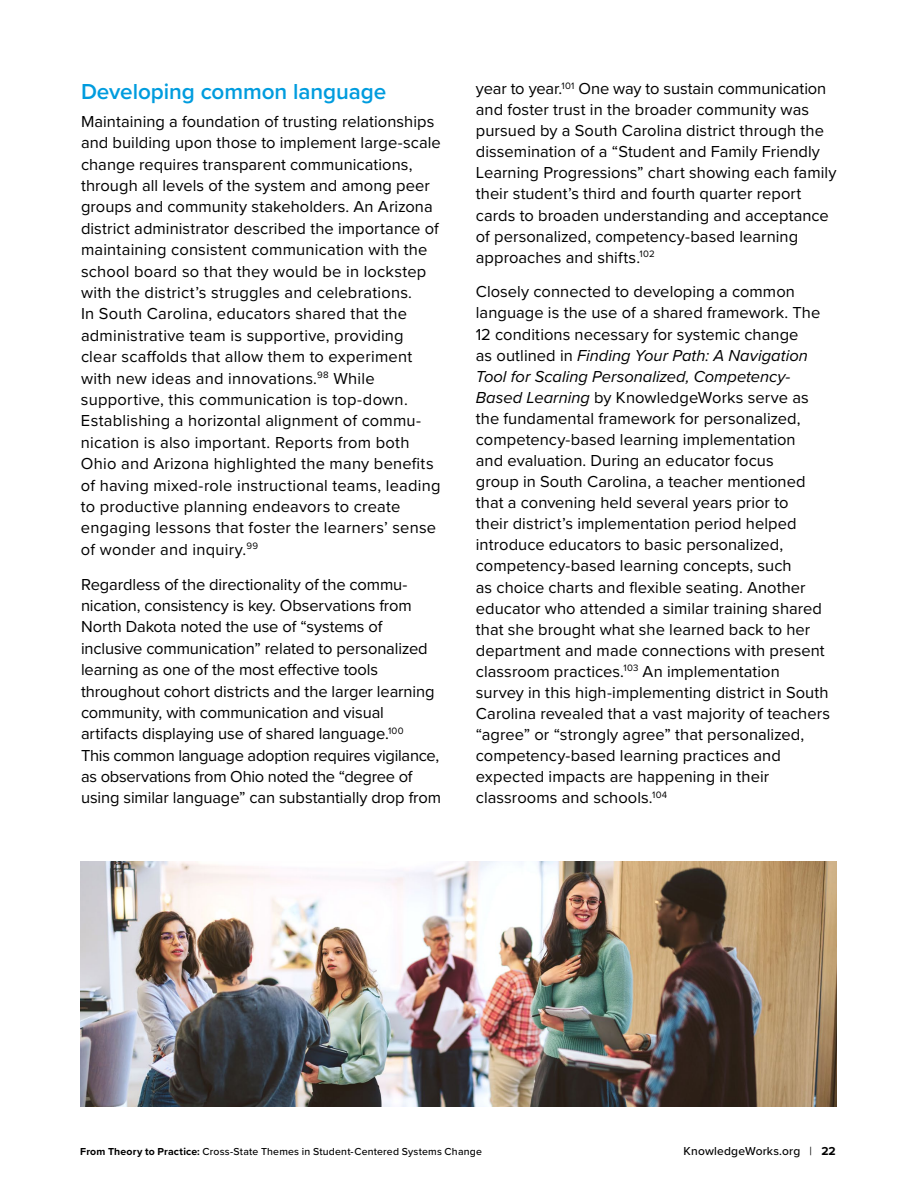
<style>
.page{position:relative;width:918px;height:1188px;background:#fff}
.page>*{position:absolute;margin:0;border:0;box-sizing:border-box;transform-origin:0 0}
.t1{font:600 22.5px "Proxima Nova";letter-spacing:-.005em;color:#009cde}
.t2{font:16.5px/21.1px "Proxima Nova";letter-spacing:.005em;color:#000}
.t3{font:500 12px "Proxima Nova";letter-spacing:.015em;color:#000}
.t4{font:500 10.5px "Proxima Nova";letter-spacing:.02em;color:#000}
.s1{font-style:italic}
.s2{font-weight:700}
.s3{font-weight:400}
</style>
<div class="page">
<img style="left:80px;top:862px;width:757px;height:245px">
<h4 class="t1" style="left:81px;top:74px;width:307px">Developing common language</h4>
<p class="t2" style="left:81px;top:110px;width:361px">Maintaining a foundation of trusting relationships and building upon those to implement large-scale change requires transparent communications, through all levels of the system and among peer groups and community stakeholders. An Arizona district administrator described the importance of maintaining consistent communication with the school board so that they would be in lockstep with the district’s struggles and celebrations.<br>In South Carolina, educators shared that the administrative team is supportive, providing clear scaffolds that allow them to experiment with new ideas and innovations.<sup>98</sup> While supportive, this communication is top-down.<br>Establishing a horizontal alignment of commu&shy;nication is also important. Reports from both Ohio and Arizona highlighted the many benefits of having mixed-role instructional teams, leading to productive planning endeavors to create engaging lessons that foster the learners’ sense of wonder and inquiry.<sup>99</sup></p>
<p class="t2" style="left:81px;top:573px;width:362px">Regardless of the directionality of the commu&shy;nication, consistency is key. Observations from North Dakota noted the use of “systems of inclusive communication” related to personalized learning as one of the most effective tools throughout cohort districts and the larger learning community, with communication and visual artifacts displaying use of shared language.<sup>100<br></sup>This common language adoption requires vigilance, as observations from Ohio noted the “degree of using similar language” can substantially drop from</p>
<p class="t2" style="left:476px;top:77px;width:362px">year to year.<sup>101</sup> One way to sustain communication and foster trust in the broader community was pursued by a South Carolina district through the dissemination of a “Student and Family Friendly Learning Progressions” chart showing each family their student’s third and fourth quarter report cards to broaden understanding and acceptance of personalized, competency-based learning approaches and shifts.<sup>102</sup></p>
<p class="t2" style="left:476px;top:281px;width:356px">Closely connected to developing a common language is the use of a shared framework. The 12 conditions necessary for systemic change<br>as outlined in <span class="s1">Finding Your Path: A Navigation Tool for Scaling Personalized, Competency-Based Learning</span> by KnowledgeWorks serve as the fundamental framework for personalized, competency-based learning implementation<br>and evaluation. During an educator focus<br>group in South Carolina, a teacher mentioned that a convening held several years prior to<br>their district’s implementation period helped introduce educators to basic personalized, competency-based learning concepts, such<br>as choice charts and flexible seating. Another educator who attended a similar training shared that she brought what she learned back to her department and made connections with present classroom practices.<sup>103</sup> An implementation survey in this high-implementing district in South Carolina revealed that a vast majority of teachers “agree” or “strongly agree” that personalized, competency-based learning practices and expected impacts are happening in their classrooms and schools.<sup>104</sup></p>
<p class="t4" style="left:80px;top:1144px;width:403px"><span class="s2">From Theory to Practice:</span> Cross-State Themes in Student-Centered Systems Change</p>
<p class="t3" style="left:684px;top:1142px;width:154px">KnowledgeWorks.org <span class="s3">|</span> <span class="s2">22</span></p>
</div>
